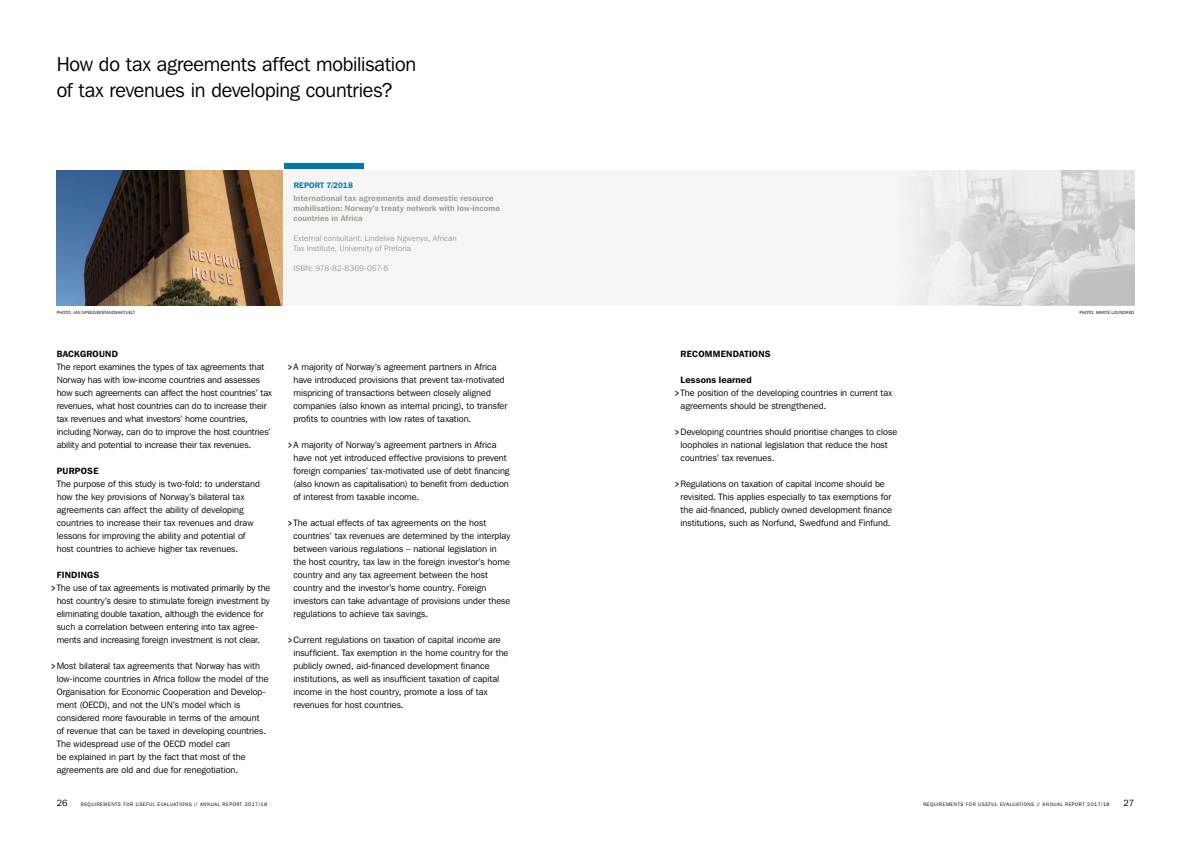
<style>
.page{position:relative;width:1191px;height:842px;background:#fff}
.page>*{position:absolute;margin:0;border:0;box-sizing:border-box;transform-origin:0 0}
.t1{font:20px/26px "Franklin Gothic IT Cby BT";letter-spacing:-.01em;color:#000}
.t2{font:9.2px/13px "Franklin Gothic IT Cby BT";letter-spacing:.005em;color:#000}
.t3{font:600 9.2px "Franklin Gothic IT Cby BT";letter-spacing:.01em;color:#000}
.t4{font:600 9px "Franklin Gothic IT Cby BT";letter-spacing:.03em;color:#000}
.t5{font:9px "Franklin Gothic IT Cby BT";color:#000}
.t6{font:600 8px/10px "Franklin Gothic IT Cby BT";letter-spacing:.015em;color:#a39f94}
.t7{font:8px/10px "Franklin Gothic IT Cby BT";letter-spacing:.01em;color:#a39f94}
.t8{font:600 8px "Franklin Gothic IT Cby BT";letter-spacing:.015em;color:#0079aa}
.t9{font:5px "Franklin Gothic IT Cby BT";letter-spacing:.1em;color:#000}
.t10{font:4.5px "Franklin Gothic IT Cby BT";letter-spacing:.025em;color:#000}
.s1{font-weight:600}
</style>
<div class="page">
<div style="left:284px;top:171px;width:850px;height:134px;background:#f6f5f4"></div>
<div style="left:284px;top:163px;width:80px;height:6px;background:#0079aa"></div>
<img style="left:57px;top:171px;width:226px;height:134px">
<img style="left:924px;top:171px;width:210px;height:134px">
<h1 class="t1" style="left:57px;top:51px;width:361px">How do tax agreements affect mobilisation of tax revenues in developing countries?</h1>
<p class="t8" style="left:294px;top:180px;width:61px">REPORT 7/2018</p>
<p class="t10" style="left:57px;top:309px;width:80px">PHOTO: JAN SPEED/BISTANDSAKTUELT</p>
<p class="t4" style="left:57px;top:348px;width:63px">BACKGROUND</p>
<p class="t2" style="left:57px;top:360px;width:217px">The report examines the types of tax agreements that Norway has with low-income countries and assesses how such agreements can affect the host countries’ tax revenues, what host countries can do to increase their tax revenues and what investors’ home countries, including Norway, can do to improve the host countries’ ability and potential to increase their tax revenues.</p>
<p class="t4" style="left:57px;top:465px;width:43px">PURPOSE</p>
<p class="t2" style="left:57px;top:477px;width:205px">The purpose of this study is two-fold: to understand how the key provisions of Norway’s bilateral tax agreements can affect the ability of developing countries to increase their tax revenues and draw lessons for improving the ability and potential of host countries to achieve higher tax revenues.</p>
<p class="t4" style="left:57px;top:569px;width:44px">FINDINGS</p>
<p class="t2" style="left:57px;top:581px;width:215px;text-indent:-6px"><span class="s1">&gt;</span> The use of tax agreements is motivated primarily by the host country’s desire to stimulate foreign investment by eliminating double taxation, although the evidence for such a correlation between entering into tax agree&shy;ments and increasing foreign investment is not clear.</p>
<p class="t2" style="left:57px;top:659px;width:213px;text-indent:-6px"><span class="s1">&gt;</span> Most bilateral tax agreements that Norway has with low-income countries in Africa follow the model of the Organisation for Economic Cooperation and Develop&shy;ment (OECD), and not the UN’s model which is considered more favourable in terms of the amount of revenue that can be taxed in developing countries.<br>The widespread use of the OECD model can<br>be explained in part by the fact that most of the agreements are old and due for renegotiation.</p>
<p class="t6" style="left:293px;top:193px;width:208px">International tax agreements and domestic resource mobilisation: Norway’s treaty network with low-income countries in Africa</p>
<p class="t7" style="left:293px;top:233px;width:165px">External consultant: Lindelwa Ngwenya, African<br>Tax Institute, University of Pretoria</p>
<p class="t7" style="left:293px;top:263px;width:96px">ISBN: 978-82-8369-057-6</p>
<p class="t2" style="left:293px;top:360px;width:215px;text-indent:-6px"><span class="s1">&gt;</span> A majority of Norway’s agreement partners in Africa have introduced provisions that prevent tax-motivated mispricing of transactions between closely aligned companies (also known as internal pricing), to transfer profits to countries with low rates of taxation.</p>
<p class="t2" style="left:293px;top:438px;width:217px;text-indent:-6px"><span class="s1">&gt;</span> A majority of Norway’s agreement partners in Africa have not yet introduced effective provisions to prevent foreign companies’ tax-motivated use of debt financing (also known as capitalisation) to benefit from deduction of interest from taxable income.</p>
<p class="t2" style="left:293px;top:516px;width:218px;text-indent:-6px"><span class="s1">&gt;</span> The actual effects of tax agreements on the host countries’ tax revenues are determined by the interplay between various regulations – national legislation in the host country, tax law in the foreign investor’s home country and any tax agreement between the host country and the investor’s home country. Foreign investors can take advantage of provisions under these regulations to achieve tax savings.</p>
<p class="t2" style="left:293px;top:633px;width:216px;text-indent:-6px"><span class="s1">&gt;</span> Current regulations on taxation of capital income are insufficient. Tax exemption in the home country for the publicly owned, aid-financed development finance institutions, as well as insufficient taxation of capital income in the host country, promote a loss of tax revenues for host countries.</p>
<p class="t4" style="left:680px;top:348px;width:92px">RECOMMENDATIONS</p>
<p class="t3" style="left:680px;top:374px;width:73px">Lessons learned</p>
<p class="t2" style="left:675px;top:386px;width:219px"><span class="s1">&gt;</span> The position of the developing countries in current tax</p>
<p class="t2" style="left:680px;top:399px;width:145px">agreements should be strengthened.</p>
<p class="t2" style="left:680px;top:425px;width:218px;text-indent:-6px"><span class="s1">&gt;</span> Developing countries should prioritise changes to close loopholes in national legislation that reduce the host countries’ tax revenues.</p>
<p class="t2" style="left:680px;top:477px;width:213px;text-indent:-6px"><span class="s1">&gt;</span> Regulations on taxation of capital income should be revisited. This applies especially to tax exemptions for the aid-financed, publicly owned development finance institutions, such as Norfund, Swedfund and Finfund.</p>
<p class="t10" style="left:1079px;top:309px;width:56px">PHOTO: MARTE LID/NORAD</p>
<p class="t5" style="left:57px;top:798px;width:12px">26</p>
<p class="t9" style="left:81px;top:801px;width:188px">REQUIREMENTS FOR USEFUL EVALUATIONS // ANNUAL REPORT 2017/18</p>
<p class="t9" style="left:923px;top:801px;width:188px">REQUIREMENTS FOR USEFUL EVALUATIONS // ANNUAL REPORT 2017/18</p>
<p class="t5" style="left:1123px;top:798px;width:12px">27</p>
</div>
